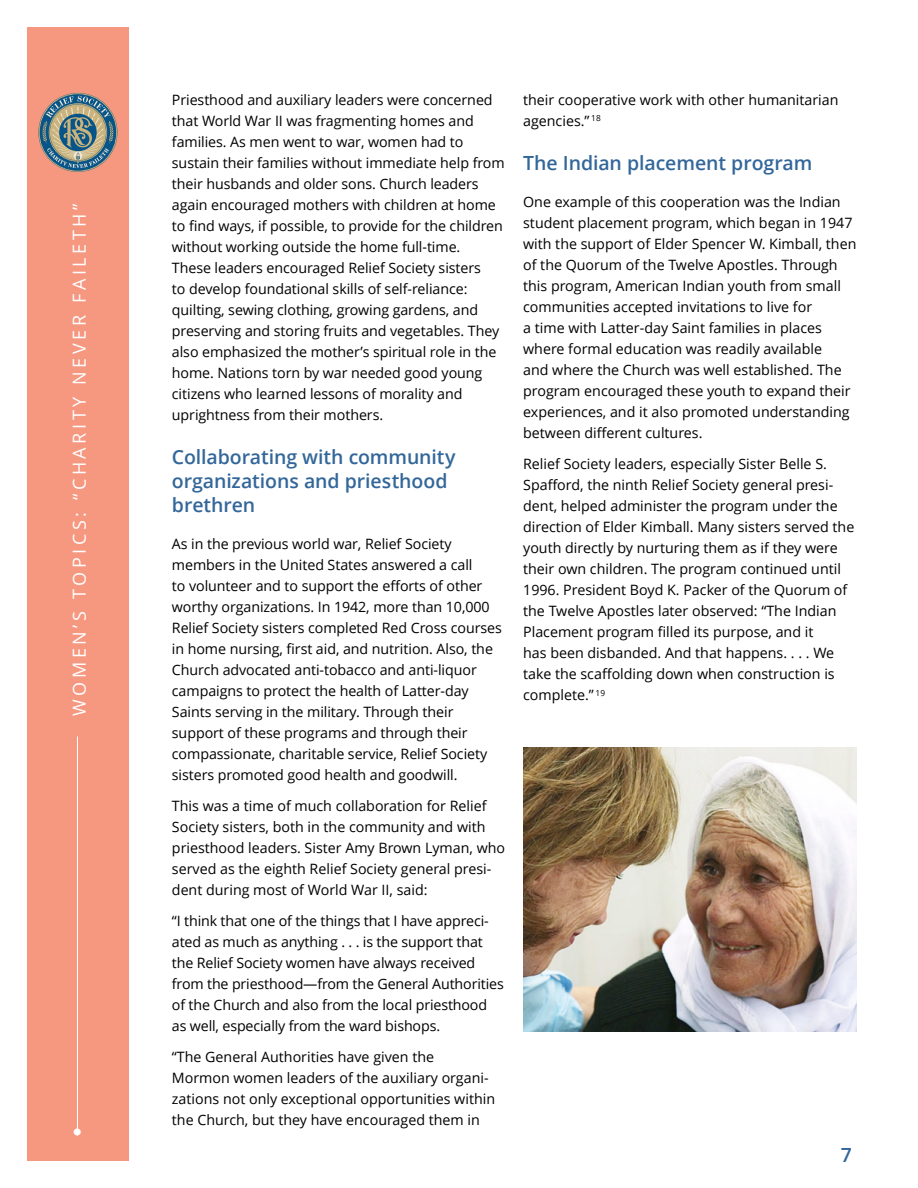
<style>
.page{position:relative;width:918px;height:1188px;background:#fff}
.page>*{position:absolute;margin:0;border:0;box-sizing:border-box;transform-origin:0 0}
.TOPIC-2_title{font:600 19.5px/24px "Zoramlds Lat";letter-spacing:-.005em;color:#33679a}
.t1{font:300 19.5px "Helveticalds Lat";color:#fff}
.t2{font:18px "Zoramlds Lat";letter-spacing:.2em;color:#fff}
.TOPIC-2_para_first{font:14.25px/21px "Zoramlds Lat";letter-spacing:-.005em;color:#000}
.TOPIC-2_para{font:14.25px/21px "Zoramlds Lat";color:#000}
</style>
<div class="page">
<div style="left:27px;top:27px;width:101px;height:1134px;background:#f69780"></div>
<hr style="left:77px;top:185px;width:1px;height:951px;background:#fff">
<div style="left:71px;top:178px;width:15px;height:558px;background:#f69780"></div>
<svg style="left:38px;top:93px;width:79px;height:79px"></svg>
<img style="left:523px;top:747px;width:333px;height:284px">
<p class="t2" style="left:67px;top:716px;width:514px;rotate:-90deg">WOMEN’S TOPICS: “CHARITY NEVER FAILETH”</p>
<h1 class="t1" style="left:73px;top:1117px;width:11px">•</h1>
<p class="TOPIC-2_para_first" style="left:172px;top:88px;width:334px">Priesthood and auxiliary leaders were concerned that World War II was fragmenting homes and families. As men went to war, women had to sustain their families without immediate help from their husbands and older sons. Church leaders again encouraged mothers with children at home to find ways, if possible, to provide for the children without working outside the home full-time.<br>These leaders encouraged Relief Society sisters<br>to develop foundational skills of self-reliance: quilting, sewing clothing, growing gardens, and preserving and storing fruits and vegetables. They also emphasized the mother’s spiritual role in the home. Nations torn by war needed good young citizens who learned lessons of morality and uprightness from their mothers.</p>
<p class="TOPIC-2_title" style="left:172px;top:444px;width:285px">Collaborating with community organizations and priesthood brethren</p>
<p class="TOPIC-2_para_first" style="left:172px;top:533px;width:331px">As in the previous world war, Relief Society members in the United States answered a call<br>to volunteer and to support the efforts of other worthy organizations. In 1942, more than 10,000<br>Relief Society sisters completed Red Cross courses in home nursing, first aid, and nutrition. Also, the Church advocated anti-tobacco and anti-liquor campaigns to protect the health of Latter-day Saints serving in the military. Through their support of these programs and through their compassionate, charitable service, Relief Society sisters promoted good health and goodwill.</p>
<p class="TOPIC-2_para" style="left:172px;top:795px;width:335px">This was a time of much collaboration for Relief Society sisters, both in the community and with priesthood leaders. Sister Amy Brown Lyman, who served as the eighth Relief Society general presi&shy;dent during most of World War II, said:</p>
<p class="TOPIC-2_para" style="left:172px;top:910px;width:333px">“I think that one of the things that I have appreci&shy;ated as much as anything . . . is the support that the Relief Society women have always received from the priesthood—from the General Authorities of the Church and also from the local priesthood as well, especially from the ward bishops.</p>
<p class="TOPIC-2_para" style="left:172px;top:1046px;width:325px">“The General Authorities have given the Mormon women leaders of the auxiliary organi&shy;zations not only exceptional opportunities within the Church, but they have encouraged them in</p>
<p class="TOPIC-2_para" style="left:523px;top:88px;width:317px">their cooperative work with other humanitarian agencies.” <sup>18</sup></p>
<p class="TOPIC-2_title" style="left:523px;top:150px;width:291px">The Indian placement program</p>
<p class="TOPIC-2_para_first" style="left:523px;top:191px;width:335px">One example of this cooperation was the Indian student placement program, which began in 1947 with the support of Elder Spencer W. Kimball, then of the Quorum of the Twelve Apostles. Through this program, American Indian youth from small communities accepted invitations to live for<br>a time with Latter-day Saint families in places where formal education was readily available<br>and where the Church was well established. The program encouraged these youth to expand their experiences, and it also promoted understanding between different cultures.</p>
<p class="TOPIC-2_para" style="left:523px;top:453px;width:333px">Relief Society leaders, especially Sister Belle S.<br>Spafford, the ninth Relief Society general presi&shy;dent, helped administer the program under the direction of Elder Kimball. Many sisters served the youth directly by nurturing them as if they were their own children. The program continued until 1996. President Boyd K. Packer of the Quorum of the Twelve Apostles later observed: “The Indian Placement program filled its purpose, and it<br>has been disbanded. And that happens. . . . We take the scaffolding down when construction is complete.” <sup>19</sup></p>
<h1 class="TOPIC-2_title" style="left:841px;top:1143px;width:13px">7</h1>
</div>
